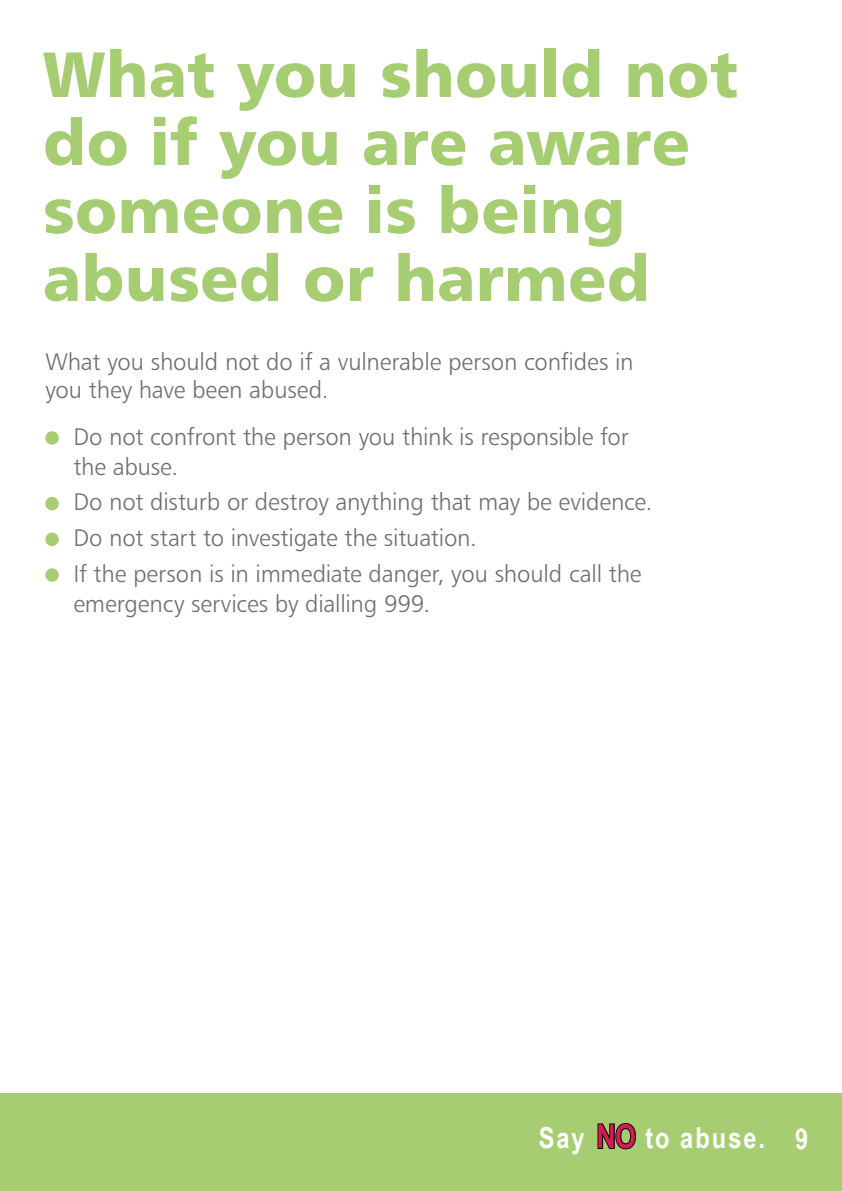
<style>
.page{position:relative;width:842px;height:1191px;background:#fff}
.page>*{position:absolute;margin:0;border:0;box-sizing:border-box;transform-origin:0 0}
.t1{font:64px/68px "Humanist 777 BT Black B";color:#a7cd72}
.t2{font:700 28.8px "Arial Narrow";letter-spacing:.065em;color:#fff}
.t3{font:24px/35.6px "Humanist 777 BT Light B";letter-spacing:-.01em;color:#6d6e71}
.s1{font-size:32.8px;color:#d61c56}
</style>
<div class="page">
<div style="left:0;top:1093px;width:842px;height:98px;background:#a7cd72"></div>
<svg style="left:597px;top:1123px;width:39px;height:27px"></svg>
<div style="left:45px;top:431px;width:14px;height:14px;background:#a7cd72;border-radius:50%"></div>
<div style="left:45px;top:497px;width:14px;height:13px;background:#a7cd72;border-radius:50%"></div>
<div style="left:45px;top:532px;width:14px;height:14px;background:#a7cd72;border-radius:50%"></div>
<div style="left:45px;top:568px;width:14px;height:14px;background:#a7cd72;border-radius:50%"></div>
<h1 class="t1" style="left:43px;top:39px;width:697px">What you should not do if you are aware someone is being abused or harmed</h1>
<p class="t3" style="left:45px;top:347px;width:590px;line-height:28px">What you should not do if a vulnerable person confides in you they have been abused.</p>
<p class="t3" style="left:73px;top:421px;width:557px;line-height:30px">Do not confront the person you think is responsible for the abuse.</p>
<p class="t3" style="left:73px;top:484px;width:581px">Do not disturb or destroy anything that may be evidence.<br>Do not start to investigate the situation.<br>If the person is in immediate danger, you should call the</p>
<p class="t3" style="left:73px;top:585px;width:358px">emergency services by dialling 999.</p>
<p class="t2" style="left:539px;top:1116px;width:271px">Say <span class="s1">NO</span> to abuse. 9</p>
</div>
